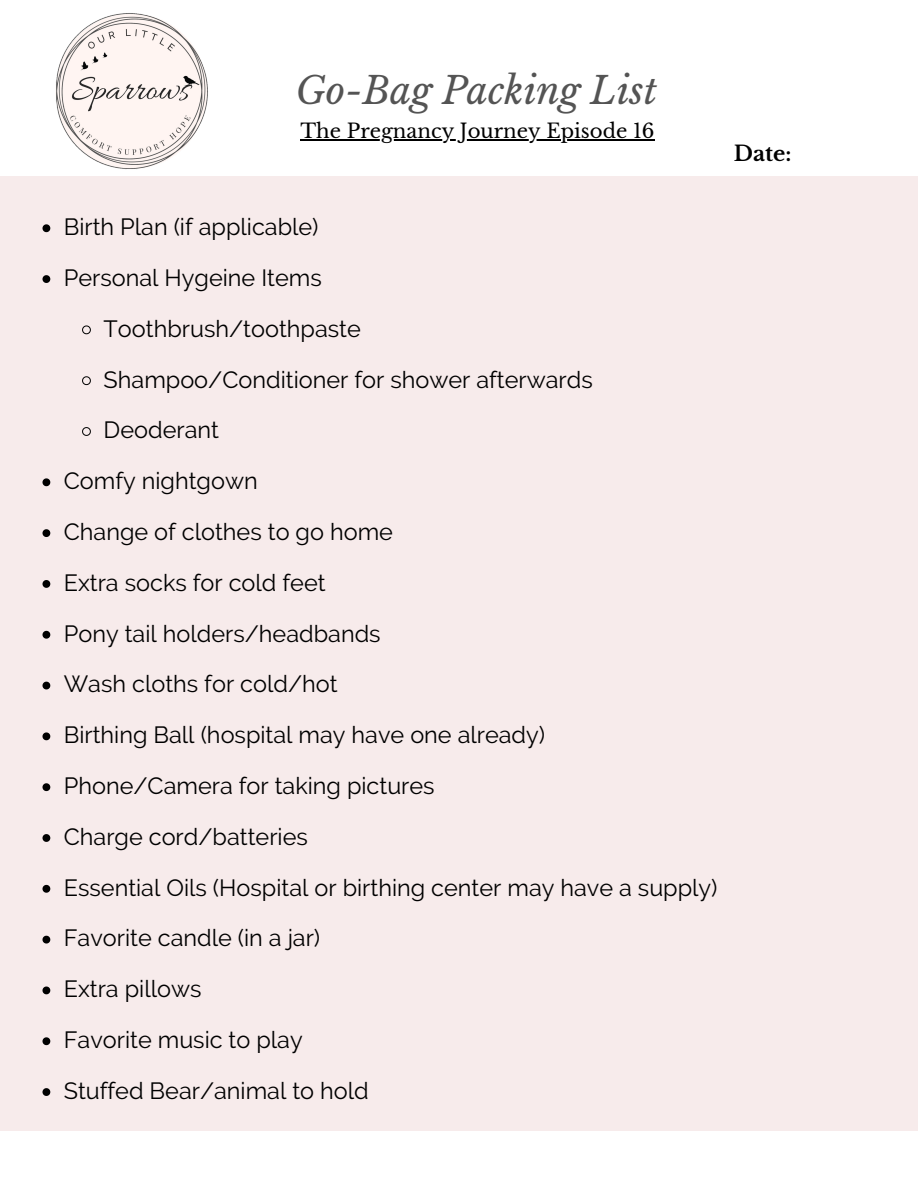
<style>
.page{position:relative;width:918px;height:1188px;background:#fff}
.page>*{position:absolute;margin:0;border:0;box-sizing:border-box;transform-origin:0 0}
.t1{font:italic 37.2px "Libre Baskerville";color:#545454}
.t2{font:23.4px "Raleway";color:#000}
.t3{font:700 21px "Libre Baskerville";color:#000}
.t4{font:19.8px "Libre Baskerville";color:#000}
</style>
<div class="page">
<div style="left:0;top:177px;width:918px;height:954px;background:#f7ebeb"></div>
<hr style="left:300px;top:139px;width:355px;height:1px;background:#000">
<img style="left:44px;top:13px;width:176px;height:164px">
<svg style="left:43px;top:224px;width:7px;height:8px"></svg>
<svg style="left:43px;top:275px;width:7px;height:8px"></svg>
<svg style="left:82px;top:325px;width:9px;height:10px"></svg>
<svg style="left:82px;top:376px;width:9px;height:10px"></svg>
<svg style="left:82px;top:427px;width:9px;height:9px"></svg>
<svg style="left:43px;top:478px;width:7px;height:8px"></svg>
<svg style="left:43px;top:529px;width:7px;height:8px"></svg>
<svg style="left:43px;top:580px;width:7px;height:8px"></svg>
<svg style="left:43px;top:631px;width:7px;height:8px"></svg>
<svg style="left:43px;top:682px;width:7px;height:7px"></svg>
<svg style="left:43px;top:732px;width:7px;height:8px"></svg>
<svg style="left:43px;top:783px;width:7px;height:8px"></svg>
<svg style="left:43px;top:834px;width:7px;height:8px"></svg>
<svg style="left:43px;top:885px;width:7px;height:8px"></svg>
<svg style="left:43px;top:936px;width:7px;height:8px"></svg>
<svg style="left:43px;top:987px;width:7px;height:7px"></svg>
<svg style="left:43px;top:1037px;width:7px;height:8px"></svg>
<svg style="left:43px;top:1088px;width:7px;height:8px"></svg>
<h1 class="t1" style="left:296px;top:68px;width:363px">Go-Bag Packing List</h1>
<p class="t4" style="left:300px;top:119px;width:356px">The Pregnancy Journey Episode 16</p>
<p class="t3" style="left:734px;top:141px;width:59px">Date:</p>
<p class="t2" style="left:64px;top:213px;width:256px">Birth Plan (if applicable)</p>
<p class="t2" style="left:64px;top:264px;width:259px">Personal Hygeine Items</p>
<p class="t2" style="left:104px;top:315px;width:259px">Toothbrush/toothpaste</p>
<p class="t2" style="left:104px;top:366px;width:491px">Shampoo/Conditioner for shower afterwards</p>
<p class="t2" style="left:104px;top:416px;width:117px">Deoderant</p>
<p class="t2" style="left:64px;top:467px;width:196px">Comfy nightgown</p>
<p class="t2" style="left:64px;top:518px;width:331px">Change of clothes to go home</p>
<p class="t2" style="left:64px;top:569px;width:263px">Extra socks for cold feet</p>
<p class="t2" style="left:64px;top:620px;width:318px">Pony tail holders/headbands</p>
<p class="t2" style="left:64px;top:670px;width:275px">Wash cloths for cold/hot</p>
<p class="t2" style="left:64px;top:721px;width:483px">Birthing Ball (hospital may have one already)</p>
<p class="t2" style="left:64px;top:772px;width:372px">Phone/Camera for taking pictures</p>
<p class="t2" style="left:64px;top:823px;width:246px">Charge cord/batteries</p>
<p class="t2" style="left:64px;top:874px;width:655px">Essential Oils (Hospital or birthing center may have a supply)</p>
<p class="t2" style="left:64px;top:924px;width:258px">Favorite candle (in a jar)</p>
<p class="t2" style="left:64px;top:975px;width:139px">Extra pillows</p>
<p class="t2" style="left:64px;top:1026px;width:240px">Favorite music to play</p>
<p class="t2" style="left:64px;top:1077px;width:307px">Stuffed Bear/animal to hold</p>
</div>
